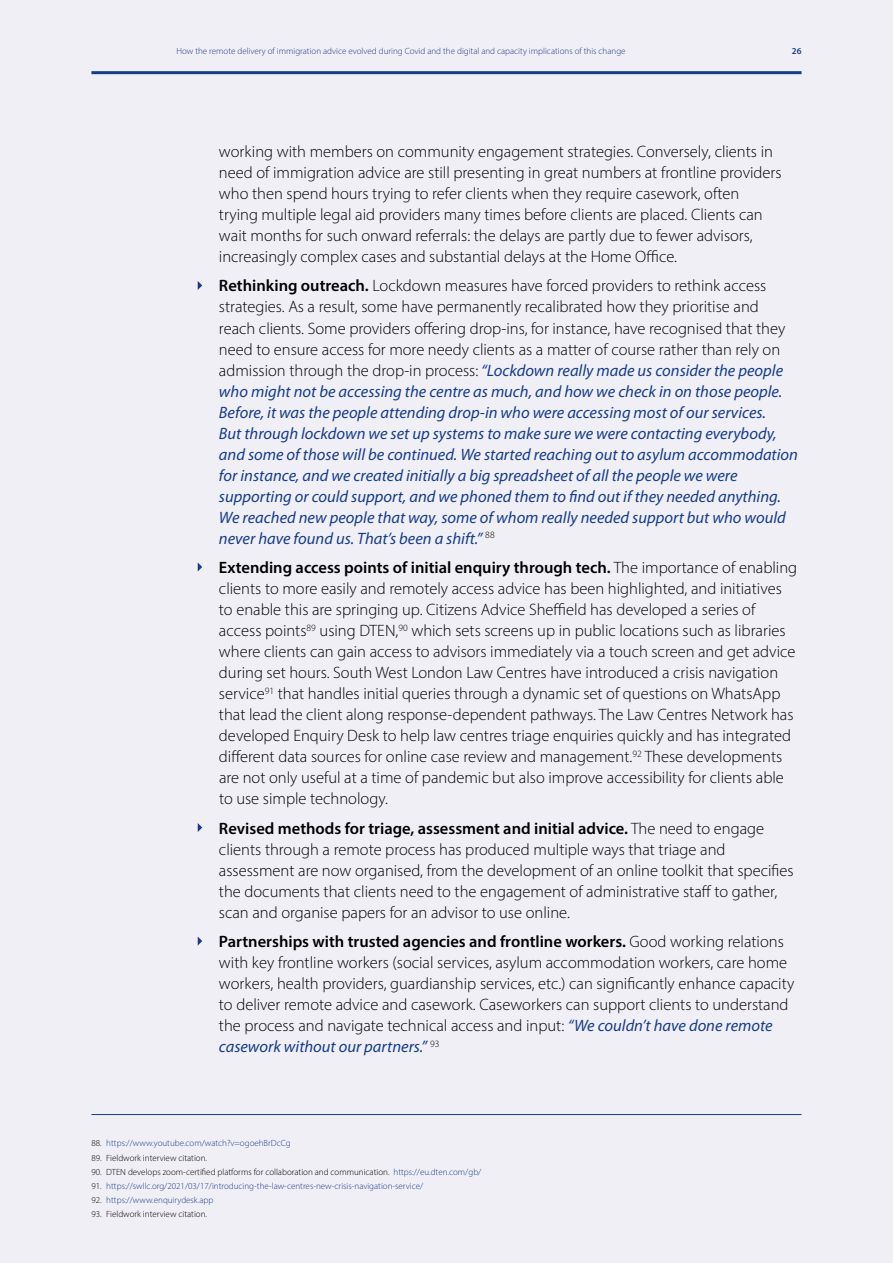
<style>
.page{position:relative;width:893px;height:1263px;background:#f1eff6}
.page>*{position:absolute;margin:0;border:0;box-sizing:border-box;transform-origin:0 0}
.t1{font:300 16.5px/21px "Myriad Pro";color:#000}
.t2{font:italic 16.5px/21px "Myriad Pro";color:#153d8a}
.t3{font:300 9px "Myriad Pro";color:#153d8a}
.t4{font:300 9px "Myriad Pro";color:#000}
.t5{font:600 9px "Myriad Pro";color:#153d8a}
.s1{font-weight:600;font-style:normal;color:#000}
.s2{font-weight:300;font-style:normal;color:#000}
.s3{font-weight:600}
.s4{font-weight:400;font-style:italic;color:#153d8a}
.s5{color:#000}
.s6{color:#153d8a}
</style>
<div class="page">
<svg style="left:198px;top:281px;width:4px;height:9px"></svg>
<svg style="left:198px;top:563px;width:4px;height:8px"></svg>
<svg style="left:198px;top:823px;width:4px;height:9px"></svg>
<svg style="left:198px;top:937px;width:4px;height:8px"></svg>
<hr style="left:91px;top:1114px;width:710px;height:1px;background:#153d8a">
<hr style="left:91px;top:71px;width:710px;height:3px;background:#153d8a">
<p class="t3" style="left:176px;top:45px;width:451px">How the remote delivery of immigration advice evolved during Covid and the digital and capacity implications of this change</p>
<p class="t5" style="left:792px;top:45px;width:11px">26</p>
<p class="t1" style="left:219px;top:141px;width:564px">working with members on community engagement strategies. Conversely, clients in need of immigration advice are still presenting in great numbers at frontline providers who then spend hours trying to refer clients when they require casework, often trying multiple legal aid providers many times before clients are placed. Clients can wait months for such onward referrals: the delays are partly due to fewer advisors, increasingly complex cases and substantial delays at the Home Office.</p>
<p class="t2" style="left:219px;top:275px;width:580px"><span class="s1">Rethinking outreach.</span> <span class="s2">Lockdown measures have forced providers to rethink access strategies. As a result, some have permanently recalibrated how they prioritise and reach clients. Some providers offering drop-ins, for instance, have recognised that they need to ensure access for more needy clients as a matter of course rather than rely on admission through the drop-in process:</span> “Lockdown really made us consider the people who might not be accessing the centre as much, and how we check in on those people.<br>Before, it was the people attending drop-in who were accessing most of our services.<br>But through lockdown we set up systems to make sure we were contacting everybody, and some of those will be continued. We started reaching out to asylum accommodation for instance, and we created initially a big spreadsheet of all the people we were supporting or could support, and we phoned them to find out if they needed anything.<br>We reached new people that way, some of whom really needed support but who would never have found us. That’s been a shift.” <sup>88</sup></p>
<p class="t1" style="left:219px;top:557px;width:580px"><span class="s3">Extending access points of initial enquiry through tech.</span> The importance of enabling clients to more easily and remotely access advice has been highlighted, and initiatives to enable this are springing up. Citizens Advice Sheffield has developed a series of access points<sup>89</sup> using DTEN,<sup>90</sup> which sets screens up in public locations such as libraries where clients can gain access to advisors immediately via a touch screen and get advice during set hours. South West London Law Centres have introduced a crisis navigation service<sup>91</sup> that handles initial queries through a dynamic set of questions on WhatsApp that lead the client along response-dependent pathways. The Law Centres Network has developed Enquiry Desk to help law centres triage enquiries quickly and has integrated different data sources for online case review and management.<sup>92</sup> These developments are not only useful at a time of pandemic but also improve accessibility for clients able to use simple technology.</p>
<p class="t1" style="left:219px;top:817px;width:576px"><span class="s3">Revised methods for triage, assessment and initial advice.</span> The need to engage clients through a remote process has produced multiple ways that triage and assessment are now organised, from the development of an online toolkit that specifies the documents that clients need to the engagement of administrative staff to gather, scan and organise papers for an advisor to use online.</p>
<p class="t1" style="left:219px;top:931px;width:577px"><span class="s3">Partnerships with trusted agencies and frontline workers.</span> Good working relations with key frontline workers (social services, asylum accommodation workers, care home workers, health providers, guardianship services, etc.) can significantly enhance capacity to deliver remote advice and casework. Caseworkers can support clients to understand the process and navigate technical access and input: <span class="s4">“We couldn’t have done remote casework without our partners.”</span> <sup>93</sup></p>
<p class="t3" style="left:91px;top:1138px;width:201px"><span class="s5">88.</span> https://www.youtube.com/watch?v=ogoehBrDcCg</p>
<p class="t4" style="left:91px;top:1152px;width:117px">89. Fieldwork interview citation.</p>
<p class="t4" style="left:91px;top:1166px;width:392px">90. DTEN develops zoom-certified platforms for collaboration and communication. <span class="s6">https://eu.dten.com/gb/</span></p>
<p class="t3" style="left:91px;top:1180px;width:333px"><span class="s5">91.</span> https://swllc.org/2021/03/17/introducing-the-law-centres-new-crisis-navigation-service/</p>
<p class="t3" style="left:91px;top:1194px;width:124px"><span class="s5">92.</span> https://www.enquirydesk.app</p>
<p class="t4" style="left:91px;top:1209px;width:117px">93. Fieldwork interview citation.</p>
</div>
